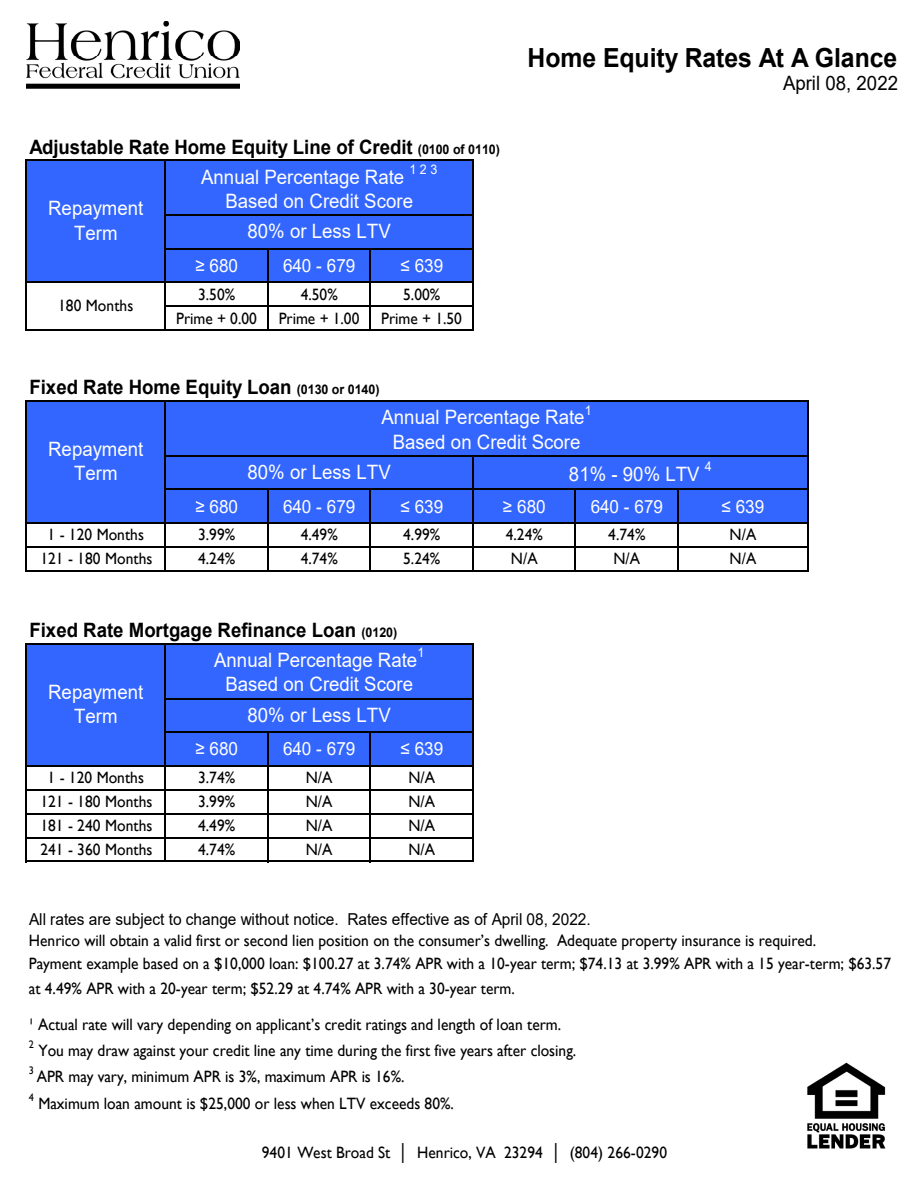
<style>
.page{position:relative;width:918px;height:1188px;background:#fff}
.page>*{position:absolute;margin:0;border:0;box-sizing:border-box;transform-origin:0 0}
.t1{font:700 26.4px "Arial";color:#000;scale:.94 1}
.t2{font:19.8px/24.2px "Arial";color:#fff;text-align:center;scale:.94 1}
.t3{font:700 19.8px "Arial";color:#000;scale:.94 1}
.t4{font:19.8px "Arial";color:#000;scale:.94 1}
.t5{font:18.15px "Arial";letter-spacing:-.005em;color:#fff;scale:.94 1}
.t6{font:16.5px/24.8px "Gill Sans";color:#000;scale:.94 1}
.t7{font:16.5px "Arial";color:#000;scale:.94 1}
.t8{font:13.2px "Arial";color:#fff;scale:.94 1}
.t9{font:10.95px "Gill Sans";color:#000;scale:.94 1}
.s1{font-size:13.2px}
.s2{font-family:"Arial"}
</style>
<div class="page">
<div style="left:27px;top:160px;width:446px;height:122px;background:#36f"></div>
<div style="left:27px;top:401px;width:781px;height:122px;background:#36f"></div>
<div style="left:27px;top:644px;width:446px;height:122px;background:#36f"></div>
<hr style="left:25px;top:160px;width:2px;height:171px;background:#000">
<hr style="left:165px;top:161px;width:1px;height:170px;background:#000">
<hr style="left:472px;top:161px;width:2px;height:170px;background:#000">
<hr style="left:267px;top:250px;width:2px;height:81px;background:#000">
<hr style="left:370px;top:250px;width:1px;height:81px;background:#000">
<hr style="left:25px;top:400px;width:2px;height:171px;background:#000">
<hr style="left:165px;top:402px;width:1px;height:169px;background:#000">
<hr style="left:472px;top:457px;width:2px;height:114px;background:#000">
<hr style="left:267px;top:490px;width:2px;height:81px;background:#000">
<hr style="left:370px;top:490px;width:1px;height:81px;background:#000">
<hr style="left:25px;top:643px;width:2px;height:219px;background:#000">
<hr style="left:165px;top:645px;width:1px;height:217px;background:#000">
<hr style="left:472px;top:645px;width:2px;height:217px;background:#000">
<hr style="left:267px;top:733px;width:2px;height:129px;background:#000">
<hr style="left:370px;top:733px;width:1px;height:129px;background:#000">
<hr style="left:807px;top:402px;width:1px;height:169px;background:#000">
<hr style="left:575px;top:490px;width:1px;height:81px;background:#000">
<hr style="left:677px;top:490px;width:2px;height:81px;background:#000">
<hr style="left:27px;top:160px;width:447px;height:1px;background:#000">
<hr style="left:166px;top:215px;width:308px;height:1px;background:#000">
<hr style="left:166px;top:248px;width:308px;height:2px;background:#000">
<hr style="left:27px;top:282px;width:447px;height:1px;background:#000">
<hr style="left:166px;top:305px;width:308px;height:2px;background:#000">
<hr style="left:27px;top:329px;width:447px;height:2px;background:#000">
<hr style="left:27px;top:400px;width:781px;height:2px;background:#000">
<hr style="left:166px;top:455px;width:642px;height:2px;background:#000">
<hr style="left:166px;top:489px;width:642px;height:1px;background:#000">
<hr style="left:27px;top:522px;width:781px;height:2px;background:#000">
<hr style="left:27px;top:546px;width:781px;height:2px;background:#000">
<hr style="left:27px;top:570px;width:781px;height:1px;background:#000">
<hr style="left:27px;top:643px;width:447px;height:2px;background:#000">
<hr style="left:166px;top:698px;width:308px;height:2px;background:#000">
<hr style="left:166px;top:731px;width:308px;height:2px;background:#000">
<hr style="left:27px;top:765px;width:447px;height:1px;background:#000">
<hr style="left:27px;top:789px;width:447px;height:1px;background:#000">
<hr style="left:27px;top:813px;width:447px;height:1px;background:#000">
<hr style="left:27px;top:837px;width:447px;height:1px;background:#000">
<hr style="left:27px;top:861px;width:447px;height:1px;background:#000">
<img style="left:807px;top:1063px;width:78px;height:86px">
<img style="left:27px;top:22px;width:212px;height:67px">
<h1 class="t1" style="left:528px;top:39px;width:395px">Home Equity Rates At A Glance</h1>
<p class="t3" style="left:29px;top:133px;width:502px">Adjustable Rate Home Equity Line of Credit <span class="s1">(0100 of 0110)</span></p>
<p class="t2" style="left:48px;top:196px;width:103px">Repayment<br>Term</p>
<p class="t6" style="left:58px;top:293px;width:81px">180 Months</p>
<p class="t8" style="left:410px;top:160px;width:31px">1 2 3</p>
<p class="t2" style="left:225px;top:189px;width:201px">Based on Credit Score</p>
<p class="t2" style="left:201px;top:165px;width:218px">Annual Percentage Rate</p>
<p class="t2" style="left:248px;top:219px;width:154px">80% or Less LTV</p>
<p class="t5" style="left:195px;top:253px;width:47px">≥ 680</p>
<p class="t5" style="left:283px;top:253px;width:78px">640 - 679</p>
<p class="t5" style="left:400px;top:253px;width:47px">≤ 639</p>
<p class="t6" style="left:198px;top:282px;width:41px">3.50%</p>
<p class="t6" style="left:301px;top:282px;width:41px">4.50%</p>
<p class="t6" style="left:403px;top:282px;width:41px">5.00%</p>
<p class="t6" style="left:176px;top:306px;width:87px">Prime + 0.00</p>
<p class="t6" style="left:279px;top:306px;width:87px">Prime + 1.00</p>
<p class="t6" style="left:381px;top:306px;width:87px">Prime + 1.50</p>
<p class="t4" style="left:783px;top:70px;width:124px">April 08, 2022</p>
<p class="t3" style="left:29px;top:373px;width:374px">Fixed Rate Home Equity Loan <span class="s1">(0130 or 0140)</span></p>
<p class="t2" style="left:48px;top:437px;width:103px">Repayment<br>Term</p>
<p class="t8" style="left:585px;top:401px;width:9px">1</p>
<p class="t2" style="left:382px;top:405px;width:218px">Annual Percentage Rate</p>
<p class="t2" style="left:393px;top:429px;width:201px">Based on Credit Score</p>
<p class="t8" style="left:705px;top:457px;width:9px">4</p>
<p class="t2" style="left:248px;top:460px;width:154px">80% or Less LTV</p>
<p class="t2" style="left:569px;top:462px;width:141px">81% - 90% LTV</p>
<p class="t5" style="left:195px;top:494px;width:47px">≥ 680</p>
<p class="t5" style="left:283px;top:494px;width:78px">640 - 679</p>
<p class="t5" style="left:400px;top:494px;width:47px">≤ 639</p>
<p class="t5" style="left:503px;top:494px;width:47px">≥ 680</p>
<p class="t5" style="left:591px;top:494px;width:78px">640 - 679</p>
<p class="t5" style="left:721px;top:494px;width:47px">≤ 639</p>
<p class="t6" style="left:48px;top:523px;width:104px">1 - 120 Months</p>
<p class="t6" style="left:198px;top:523px;width:41px">3.99%</p>
<p class="t6" style="left:301px;top:523px;width:41px">4.49%</p>
<p class="t6" style="left:403px;top:523px;width:41px">4.99%</p>
<p class="t6" style="left:506px;top:523px;width:41px">4.24%</p>
<p class="t6" style="left:608px;top:523px;width:41px">4.74%</p>
<p class="t6" style="left:730px;top:523px;width:30px">N/A</p>
<p class="t6" style="left:40px;top:547px;width:121px">121 - 180 Months</p>
<p class="t6" style="left:198px;top:547px;width:41px">4.24%</p>
<p class="t6" style="left:301px;top:547px;width:41px">4.74%</p>
<p class="t6" style="left:403px;top:547px;width:41px">5.24%</p>
<p class="t6" style="left:511px;top:547px;width:30px">N/A</p>
<p class="t6" style="left:614px;top:547px;width:30px">N/A</p>
<p class="t6" style="left:730px;top:547px;width:30px">N/A</p>
<p class="t3" style="left:29px;top:616px;width:393px">Fixed Rate Mortgage Refinance Loan <span class="s1">(0120)</span></p>
<p class="t2" style="left:48px;top:680px;width:103px">Repayment<br>Term</p>
<p class="t8" style="left:417px;top:644px;width:9px">1</p>
<p class="t2" style="left:214px;top:648px;width:218px">Annual Percentage Rate</p>
<p class="t2" style="left:225px;top:669px;width:201px;line-height:30.3px">Based on Credit Score<br>80% or Less LTV</p>
<p class="t5" style="left:195px;top:737px;width:47px">≥ 680</p>
<p class="t5" style="left:283px;top:737px;width:78px">640 - 679</p>
<p class="t5" style="left:400px;top:737px;width:47px">≤ 639</p>
<p class="t6" style="left:48px;top:766px;width:104px">1 - 120 Months</p>
<p class="t6" style="left:198px;top:766px;width:41px">3.74%</p>
<p class="t6" style="left:306px;top:766px;width:30px">N/A</p>
<p class="t6" style="left:408px;top:766px;width:30px">N/A</p>
<p class="t6" style="left:40px;top:789px;width:121px">121 - 180 Months</p>
<p class="t6" style="left:198px;top:790px;width:41px">3.99%</p>
<p class="t6" style="left:306px;top:790px;width:30px">N/A</p>
<p class="t6" style="left:408px;top:790px;width:30px">N/A</p>
<p class="t6" style="left:40px;top:813px;width:121px">181 - 240 Months</p>
<p class="t6" style="left:198px;top:814px;width:41px">4.49%</p>
<p class="t6" style="left:306px;top:814px;width:30px">N/A</p>
<p class="t6" style="left:408px;top:814px;width:30px">N/A</p>
<p class="t6" style="left:40px;top:837px;width:121px">241 - 360 Months</p>
<p class="t6" style="left:198px;top:838px;width:41px">4.74%</p>
<p class="t6" style="left:306px;top:838px;width:30px">N/A</p>
<p class="t6" style="left:408px;top:838px;width:30px">N/A</p>
<p class="t7" style="left:29px;top:908px;width:599px">All rates are subject to change without notice. Rates effective as of April 08, 2022.</p>
<p class="t6" style="left:29px;top:929px;width:839px">Henrico will obtain a valid first or second lien position on the consumer’s dwelling. Adequate property insurance is required.</p>
<p class="t6" style="left:29px;top:952px;width:919px">Payment example based on a $10,000 loan: $100.27 at 3.74% APR with a 10-year term; $74.13 at 3.99% APR with a 15 year-term; $63.57 at 4.49% APR with a 20-year term; $52.29 at 4.74% APR with a 30-year term.</p>
<p class="t6" style="left:29px;top:1013px;width:568px">¹ Actual rate will vary depending on applicant’s credit ratings and length of loan term.</p>
<p class="t9" style="left:29px;top:1038px;width:7px">2</p>
<p class="t6" style="left:38px;top:1038px;width:574px">You may draw against your credit line any time during the first five years after closing.</p>
<p class="t9" style="left:29px;top:1064px;width:7px">3</p>
<p class="t6" style="left:37px;top:1065px;width:393px">APR may vary, minimum APR is 3%, maximum APR is 16%.</p>
<p class="t9" style="left:29px;top:1091px;width:7px">4</p>
<p class="t6" style="left:38px;top:1091px;width:444px">Maximum loan amount is $25,000 or less when LTV exceeds 80%.</p>
<p class="t6" style="left:262px;top:1140px;width:433px">9401 West Broad St <span class="s2">│</span> Henrico, VA 23294 <span class="s2">│</span> (804) 266-0290</p>
</div>
